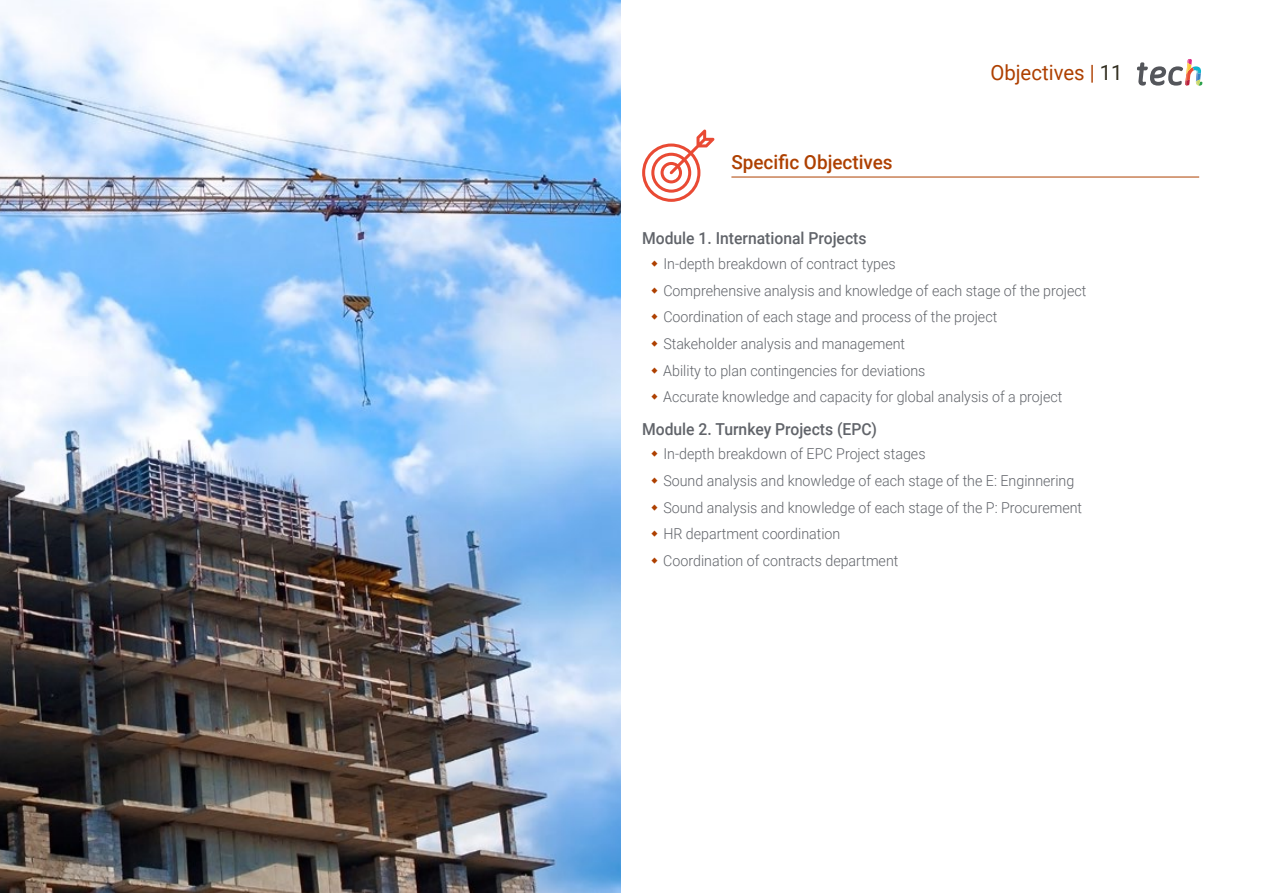
<style>
.page{position:relative;width:1263px;height:893px;background:#fff}
.page>*{position:absolute;margin:0;border:0;box-sizing:border-box;transform-origin:0 0}
.t1{font:21px "Roboto";color:#ae4000}
.t2{font:500 19.5px "Roboto";color:#ae4000}
.t3{font:500 16.5px "Roboto";color:#61646a;scale:.95 1}
.t4{font:300 15px/26.7px "Roboto";color:#61646a;scale:.95 1}
.s1{color:#312e20}
</style>
<div class="page">
<hr style="left:731px;top:177px;width:468px;height:1px;background:#ae4000">
<svg style="left:642px;top:129px;width:72px;height:73px"></svg>
<svg style="left:1137px;top:59px;width:65px;height:27px"></svg>
<img style="left:0;top:0;width:621px;height:893px">
<h2 class="t2" style="left:731px;top:148px;width:163px">Specific Objectives</h2>
<h1 class="t1" style="left:990px;top:57px;width:134px">Objectives | <span class="s1">11</span></h1>
<p class="t3" style="left:642px;top:227px;width:238px">Module 1. International Projects</p>
<p class="t4" style="left:663px;top:249px;width:447px">In-depth breakdown of contract types<br>Comprehensive analysis and knowledge of each stage of the project Coordination of each stage and process of the project<br>Stakeholder analysis and management<br>Ability to plan contingencies for deviations<br>Accurate knowledge and capacity for global analysis of a project</p>
<p class="t3" style="left:642px;top:417px;width:249px">Module 2. Turnkey Projects (EPC)</p>
<p class="t4" style="left:663px;top:440px;width:442px">In-depth breakdown of EPC Project stages<br>Sound analysis and knowledge of each stage of the E: Enginnering Sound analysis and knowledge of each stage of the P: Procurement HR department coordination<br>Coordination of contracts department</p>
</div>
